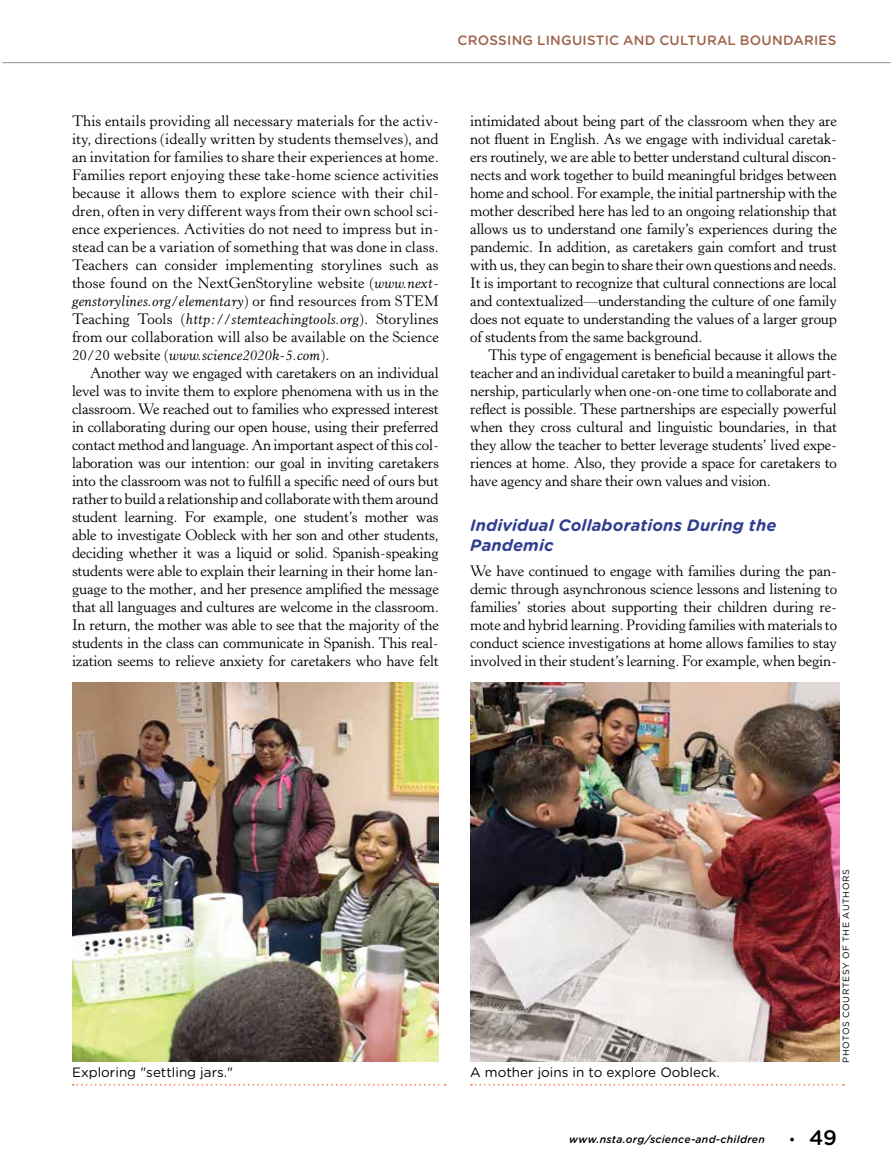
<style>
.page{position:relative;width:891px;height:1175px;background:#fff}
.page>*{position:absolute;margin:0;border:0;box-sizing:border-box;transform-origin:0 0}
.t1{font:500 21px "Gotham Rounded";color:#000}
.t2{font:italic 700 16.5px/19.5px "Gotham Rounded";letter-spacing:.005em;color:#2f3e90}
.t3{font:15px/18px "Horley Old Style MT Std";letter-spacing:-.01em;color:#000;text-align:justify}
.t4{font:13.5px "Gotham Rounded";color:#000}
.t5{font:500 13.5px "Gotham Rounded";letter-spacing:.02em;color:#9f644c}
.t6{font:italic 500 10.5px "Gotham Rounded";letter-spacing:.025em;color:#000}
.t7{font:9px "Gotham Rounded";letter-spacing:.06em;color:#000}
.s1{font-style:italic}
.s2{font-family:"Horley Old Style MT Std";font-weight:700;font-size:13.5px}
</style>
<div class="page">
<hr style="left:2px;top:62px;width:889px;height:1px;background:#939598">
<img style="left:72px;top:682px;width:367px;height:379px">
<svg style="left:73px;top:1084px;width:373px;height:1px"></svg>
<svg style="left:471px;top:1084px;width:373px;height:1px"></svg>
<img style="left:470px;top:682px;width:369px;height:379px">
<p class="t5" style="left:458px;top:31px;width:380px">CROSSING LINGUISTIC AND CULTURAL BOUNDARIES</p>
<p class="t3" style="left:72px;top:112px;width:368px">This entails providing all necessary materials for the activ&shy;ity, directions (ideally written by students themselves), and an invitation for families to share their experiences at home.<br>Families report enjoying these take-home science activities because it allows them to explore science with their chil&shy;dren, often in very different ways from their own school sci&shy;ence experiences. Activities do not need to impress but in&shy;stead can be a variation of something that was done in class.<br>Teachers can consider implementing storylines such as those found on the NextGenStoryline website (<span class="s1">www.next&shy;genstorylines.org/elementary</span>) or find resources from STEM Teaching Tools (<span class="s1">http://stemteachingtools.org</span>). Storylines from our collaboration will also be available on the Science 20/20 website (<span class="s1">www.science2020k-5.com</span>).</p>
<p class="t3" style="left:72px;top:364px;width:368px;text-indent:18px">Another way we engaged with caretakers on an individual level was to invite them to explore phenomena with us in the classroom. We reached out to families who expressed interest in collaborating during our open house, using their preferred contact method and language. An important aspect of this col&shy;laboration was our intention: our goal in inviting caretakers into the classroom was not to fulfill a specific need of ours but rather to build a relationship and collaborate with them around student learning. For example, one student’s mother was able to investigate Oobleck with her son and other students, deciding whether it was a liquid or solid. Spanish-speaking students were able to explain their learning in their home lan&shy;guage to the mother, and her presence amplified the message that all languages and cultures are welcome in the classroom.<br>In return, the mother was able to see that the majority of the students in the class can communicate in Spanish. This real&shy;ization seems to relieve anxiety for caretakers who have felt</p>
<p class="t3" style="left:470px;top:112px;width:368px">intimidated about being part of the classroom when they are not fluent in English. As we engage with individual caretak&shy;ers routinely, we are able to better understand cultural discon&shy;nects and work together to build meaningful bridges between home and school. For example, the initial partnership with the mother described here has led to an ongoing relationship that allows us to understand one family’s experiences during the pandemic. In addition, as caretakers gain comfort and trust with us, they can begin to share their own questions and needs.<br>It is important to recognize that cultural connections are local and contextualized—understanding the culture of one family does not equate to understanding the values of a larger group of students from the same background.</p>
<p class="t3" style="left:470px;top:346px;width:368px;text-indent:18px">This type of engagement is beneficial because it allows the teacher and an individual caretaker to build a meaningful part&shy;nership, particularly when one-on-one time to collaborate and reflect is possible. These partnerships are especially powerful when they cross cultural and linguistic boundaries, in that they allow the teacher to better leverage students’ lived expe&shy;riences at home. Also, they provide a space for caretakers to have agency and share their own values and vision.</p>
<p class="t2" style="left:470px;top:515px;width:308px">Individual Collaborations During the<br>Pandemic</p>
<p class="t3" style="left:470px;top:562px;width:368px">We have continued to engage with families during the pan&shy;demic through asynchronous science lessons and listening to families’ stories about supporting their children during re&shy;mote and hybrid learning. Providing families with materials to conduct science investigations at home allows families to stay involved in their student’s learning. For example, when begin-</p>
<p class="t7" style="left:840px;top:1062px;width:195px;rotate:-90deg">PHOTOS COURTESY OF THE AUTHORS</p>
<p class="t4" style="left:72px;top:1062px;width:163px">Exploring "settling jars."</p>
<p class="t4" style="left:470px;top:1062px;width:251px">A mother joins in to explore Oobleck.</p>
<p class="t6" style="left:569px;top:1132px;width:197px">www.nsta.org/science-and-children</p>
<h1 class="t1" style="left:790px;top:1122px;width:49px"><span class="s2">•</span> 49</h1>
</div>
